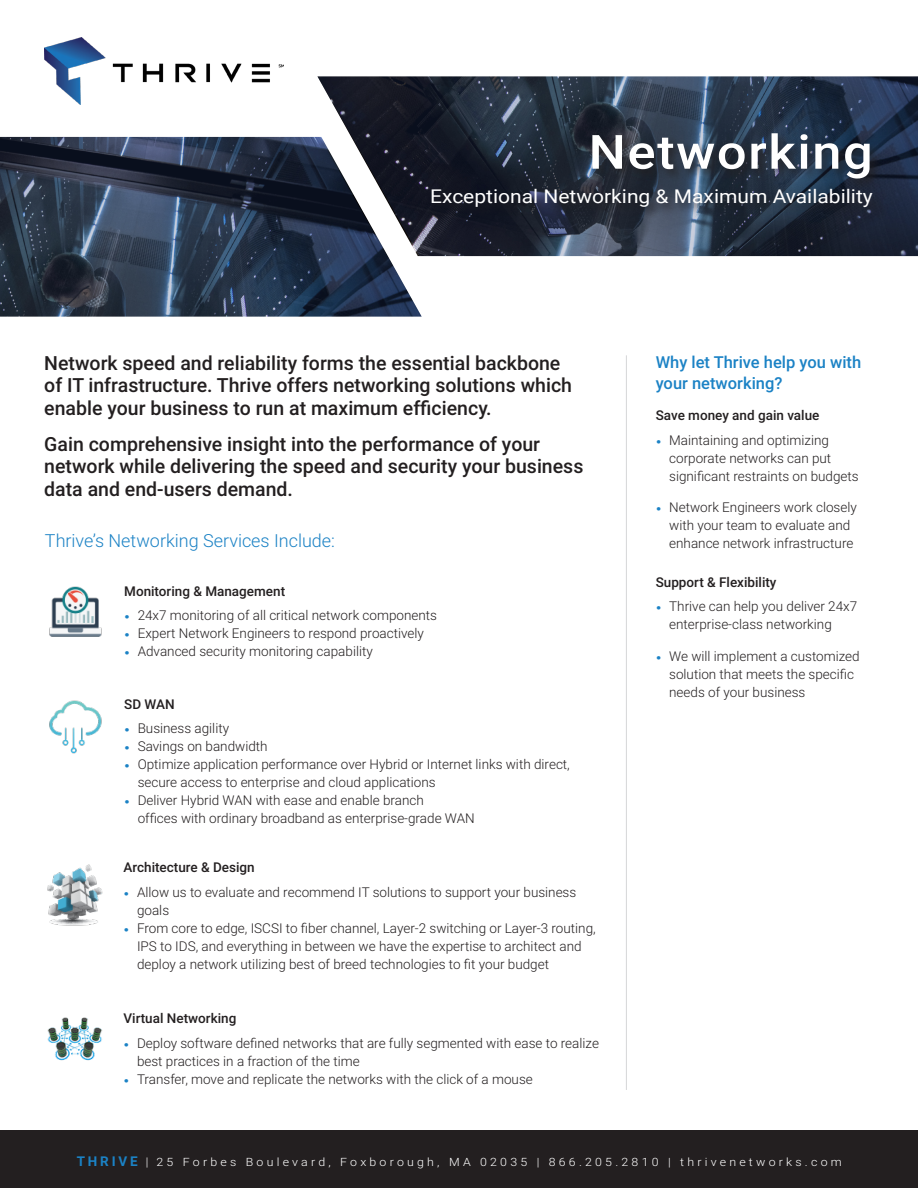
<style>
.page{position:relative;width:918px;height:1188px;background:#fff}
.page>*{position:absolute;margin:0;border:0;box-sizing:border-box;transform-origin:0 0}
.t1{font:500 47.25px "Roboto";letter-spacing:.03em;color:#fff;scale:1.11 1}
.t2{font:500 19.5px/22.5px "Roboto";color:#231f20}
.t3{font:18.9px "Roboto";color:#fff;scale:1.11 1}
.t4{font:300 18px "Roboto";color:#1b82c5}
.t5{font:500 16.5px/21px "Roboto";color:#1b82c5}
.t6{font:300 13.5px/18px "Roboto";color:#231f20}
.t7{font:500 13.5px "Roboto";color:#231f20}
.t8{font:300 11.4px "Roboto";letter-spacing:.26em;color:#fff;scale:1.08 1}
.s1{font-family:"Sofia Pro";color:#1b82c5}
.s2{font-weight:700;font-size:13.5px;color:#1b82c5}
.s3{font-size:12px}
</style>
<div class="page">
<hr style="left:626px;top:355px;width:1px;height:735px;background:#d5d6d8">
<img style="left:44px;top:37px;width:239px;height:68px">
<div style="left:0;top:1131px;width:918px;height:57px;background:#231f20"></div>
<svg style="left:317px;top:76px;width:601px;height:180px;background:#2d3749"></svg>
<div style="left:429px;top:130px;width:455px;height:90px;background:#231f20;opacity:.75"></div>
<svg style="left:0;top:137px;width:422px;height:180px;background:#354154"></svg>
<img style="left:49px;top:586px;width:53px;height:51px">
<img style="left:49px;top:700px;width:53px;height:54px">
<img style="left:47px;top:865px;width:56px;height:61px">
<img style="left:47px;top:1017px;width:55px;height:44px">
<p class="t1" style="left:589px;top:119px;width:258px">Networking</p>
<p class="t3" style="left:430px;top:183px;width:400px">Exceptional Networking &amp; Maximum Availability</p>
<p class="t2" style="left:44px;top:351px;width:529px">Network speed and reliability forms the essential backbone of IT infrastructure. Thrive offers networking solutions which enable your business to run at maximum efficiency.</p>
<p class="t2" style="left:44px;top:432px;width:541px">Gain comprehensive insight into the performance of your network while delivering the speed and security your business data and end-users demand.</p>
<p class="t4" style="left:45px;top:528px;width:292px">Thrive’s Networking Services Include:</p>
<p class="t7" style="left:124px;top:581px;width:162px">Monitoring &amp; Management</p>
<p class="t6" style="left:124px;top:606px;width:314px"><span class="s1">•</span> 24x7 monitoring of all critical network components</p>
<p class="t6" style="left:124px;top:624px;width:301px"><span class="s1">•</span> Expert Network Engineers to respond proactively</p>
<p class="t6" style="left:124px;top:642px;width:250px"><span class="s1">•</span> Advanced security monitoring capability</p>
<p class="t7" style="left:124px;top:694px;width:52px">SD WAN</p>
<p class="t6" style="left:124px;top:719px;width:106px"><span class="s1">•</span> Business agility</p>
<p class="t6" style="left:124px;top:737px;width:145px"><span class="s1">•</span> Savings on bandwidth</p>
<p class="t6" style="left:138px;top:755px;width:434px;text-indent:-14px"><span class="s1">•</span> Optimize application performance over Hybrid or Internet links with direct, secure access to enterprise and cloud applications</p>
<p class="t6" style="left:138px;top:791px;width:339px;text-indent:-14px"><span class="s1">•</span> Deliver Hybrid WAN with ease and enable branch<br>offices with ordinary broadband as enterprise-grade WAN</p>
<p class="t7" style="left:124px;top:858px;width:133px">Architecture &amp; Design</p>
<p class="t6" style="left:137px;top:883px;width:441px;text-indent:-14px"><span class="s1">•</span> Allow us to evaluate and recommend IT solutions to support your business goals</p>
<p class="t6" style="left:137px;top:919px;width:460px;text-indent:-14px"><span class="s1">•</span> From core to edge, ISCSI to fiber channel, Layer-2 switching or Layer-3 routing,<br>IPS to IDS, and everything in between we have the expertise to architect and deploy a network utilizing best of breed technologies to fit your budget</p>
<p class="t7" style="left:124px;top:1009px;width:114px">Virtual Networking</p>
<p class="t6" style="left:137px;top:1033px;width:463px;text-indent:-14px"><span class="s1">•</span> Deploy software defined networks that are fully segmented with ease to realize best practices in a fraction of the time</p>
<p class="t6" style="left:124px;top:1069px;width:411px"><span class="s1">•</span> Transfer, move and replicate the networks with the click of a mouse</p>
<p class="t5" style="left:656px;top:351px;width:207px">Why let Thrive help you with your networking?</p>
<p class="t7" style="left:656px;top:406px;width:165px">Save money and gain value</p>
<p class="t6" style="left:669px;top:431px;width:191px;text-indent:-14px"><span class="s1">•</span> Maintaining and optimizing corporate networks can put significant restraints on budgets</p>
<p class="t6" style="left:669px;top:498px;width:189px;text-indent:-14px"><span class="s1">•</span> Network Engineers work closely with your team to evaluate and enhance network infrastructure</p>
<p class="t7" style="left:656px;top:572px;width:122px">Support &amp; Flexibility</p>
<p class="t6" style="left:669px;top:597px;width:190px;text-indent:-14px"><span class="s1">•</span> Thrive can help you deliver 24x7 enterprise-class networking</p>
<p class="t6" style="left:669px;top:647px;width:192px;text-indent:-14px"><span class="s1">•</span> We will implement a customized solution that meets the specific needs of your business</p>
<p class="t8" style="left:77px;top:1154px;width:710px"><span class="s2">THRIVE</span> <span class="s3">|</span> 25 Forbes Boulevard, Foxborough, MA 02035 | 866.205.2810 | thrivenetworks.com</p>
</div>
